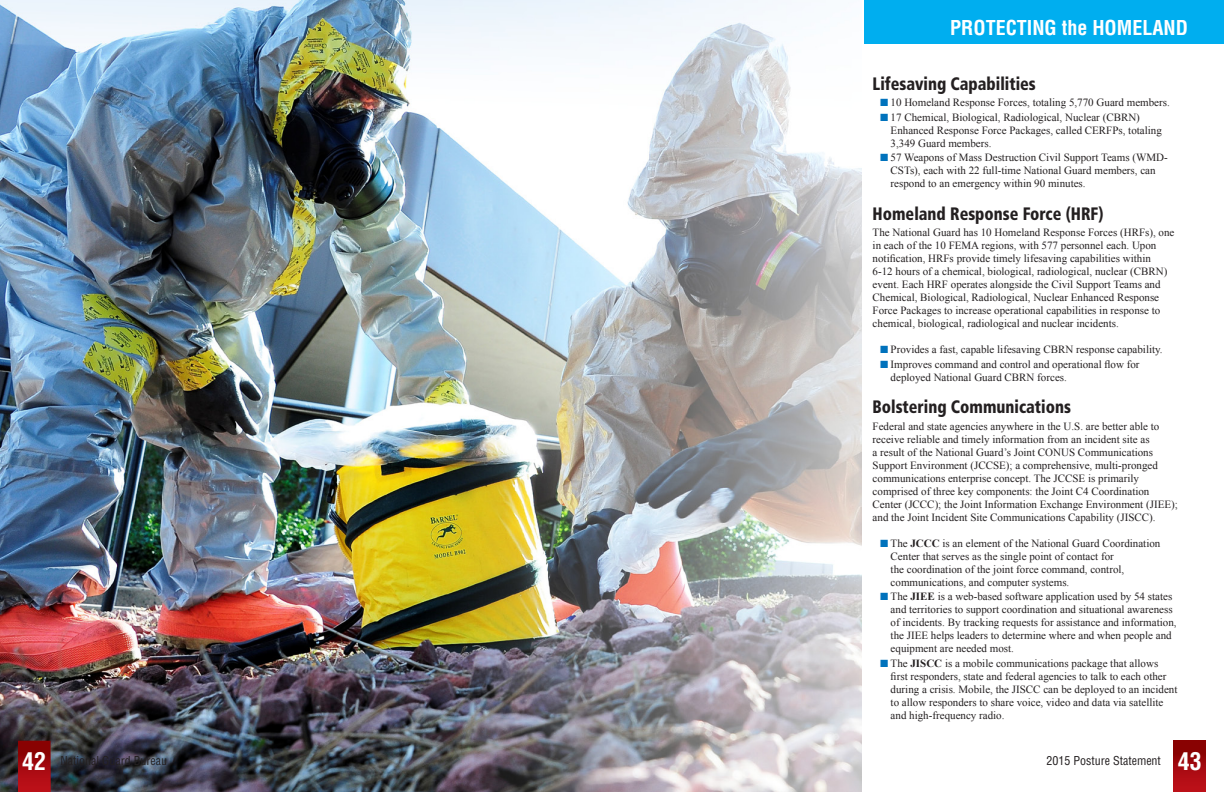
<style>
.page{position:relative;width:1224px;height:792px;background:#fff}
.page>*{position:absolute;margin:0;border:0;box-sizing:border-box;transform-origin:0 0}
.t1{font:700 condensed 20px "Helvetica";color:#fff}
._5__Body_headings{font:900 condensed 18px "Frutiger";color:#231f20;scale:.9 1}
.t2{font:condensed 12px "Helvetica";color:#231f20}
._8__Bullets_of_body{font:11px/13px "Times New Roman";color:#231f20}
._7__Body{font:11px/13px "Times New Roman";color:#231f20}
.s1{font-weight:700}
.s2{font-weight:700;font-size:24px;color:#fff}
</style>
<div class="page">
<img style="left:0;top:0;width:861px;height:792px">
<div style="left:1173px;top:741px;width:33px;height:51px;background:linear-gradient(to bottom,#800000,#c2121c)"></div>
<div style="left:18px;top:741px;width:33px;height:51px;background:linear-gradient(to bottom,#800000,#c2121c)"></div>
<div style="left:864px;top:0;width:360px;height:43px;background:#00aeef"></div>
<p class="t1" style="left:950px;top:15px;width:239px">PROTECTING the HOMELAND</p>
<p class="_5__Body_headings" style="left:873px;top:73px;width:183px">Lifesaving Capabilities</p>
<p class="_8__Bullets_of_body" style="left:891px;top:96px;width:281px">10 Homeland Response Forces, totaling 5,770 Guard members.</p>
<p class="_8__Bullets_of_body" style="left:891px;top:111px;width:273px">17 Chemical, Biological, Radiological, Nuclear (CBRN)<br>Enhanced Response Force Packages, called CERFPs, totaling<br>3,349 Guard members.</p>
<p class="_8__Bullets_of_body" style="left:891px;top:151px;width:279px">57 Weapons of Mass Destruction Civil Support Teams (WMD-<br>CSTs), each with 22 full-time National Guard members, can respond to an emergency within 90 minutes.</p>
<p class="_5__Body_headings" style="left:873px;top:203px;width:258px">Homeland Response Force (HRF)</p>
<p class="_7__Body" style="left:873px;top:226px;width:303px">The National Guard has 10 Homeland Response Forces (HRFs), one in each of the 10 FEMA regions, with 577 personnel each. Upon notification, HRFs provide timely lifesaving capabilities within<br>6-12 hours of a chemical, biological, radiological, nuclear (CBRN) event. Each HRF operates alongside the Civil Support Teams and Chemical, Biological, Radiological, Nuclear Enhanced Response Force Packages to increase operational capabilities in response to chemical, biological, radiological and nuclear incidents.</p>
<p class="_8__Bullets_of_body" style="left:891px;top:343px;width:274px">Provides a fast, capable lifesaving CBRN response capability.</p>
<p class="_8__Bullets_of_body" style="left:891px;top:357px;width:250px">Improves command and control and operational flow for deployed National Guard CBRN forces.</p>
<p class="_5__Body_headings" style="left:873px;top:396px;width:222px">Bolstering Communications</p>
<p class="_7__Body" style="left:873px;top:419px;width:307px">Federal and state agencies anywhere in the U.S. are better able to receive reliable and timely information from an incident site as<br>a result of the National Guard’s Joint CONUS Communications Support Environment (JCCSE); a comprehensive, multi-pronged communications enterprise concept. The JCCSE is primarily comprised of three key components: the Joint C4 Coordination Center (JCCC); the Joint Information Exchange Environment (JIEE); and the Joint Incident Site Communications Capability (JISCC).</p>
<p class="_8__Bullets_of_body" style="left:891px;top:536px;width:271px">The <span class="s1">JCCC</span> is an element of the National Guard Coordination Center that serves as the single point of contact for<br>the coordination of the joint force command, control, communications, and computer systems.</p>
<p class="_8__Bullets_of_body" style="left:891px;top:590px;width:287px">The <span class="s1">JIEE</span> is a web-based software application used by 54 states and territories to support coordination and situational awareness of incidents. By tracking requests for assistance and information, the JIEE helps leaders to determine where and when people and equipment are needed most.</p>
<p class="_8__Bullets_of_body" style="left:891px;top:656px;width:288px">The <span class="s1">JISCC</span> is a mobile communications package that allows first responders, state and federal agencies to talk to each other during a crisis. Mobile, the JISCC can be deployed to an incident to allow responders to share voice, video and data via satellite and high-frequency radio.</p>
<p class="t2" style="left:22px;top:753px;width:146px"><span class="s2">42</span> National Guard Bureau</p>
<p class="t2" style="left:1046px;top:753px;width:157px">2015 Posture Statement <span class="s2">43</span></p>
</div>
